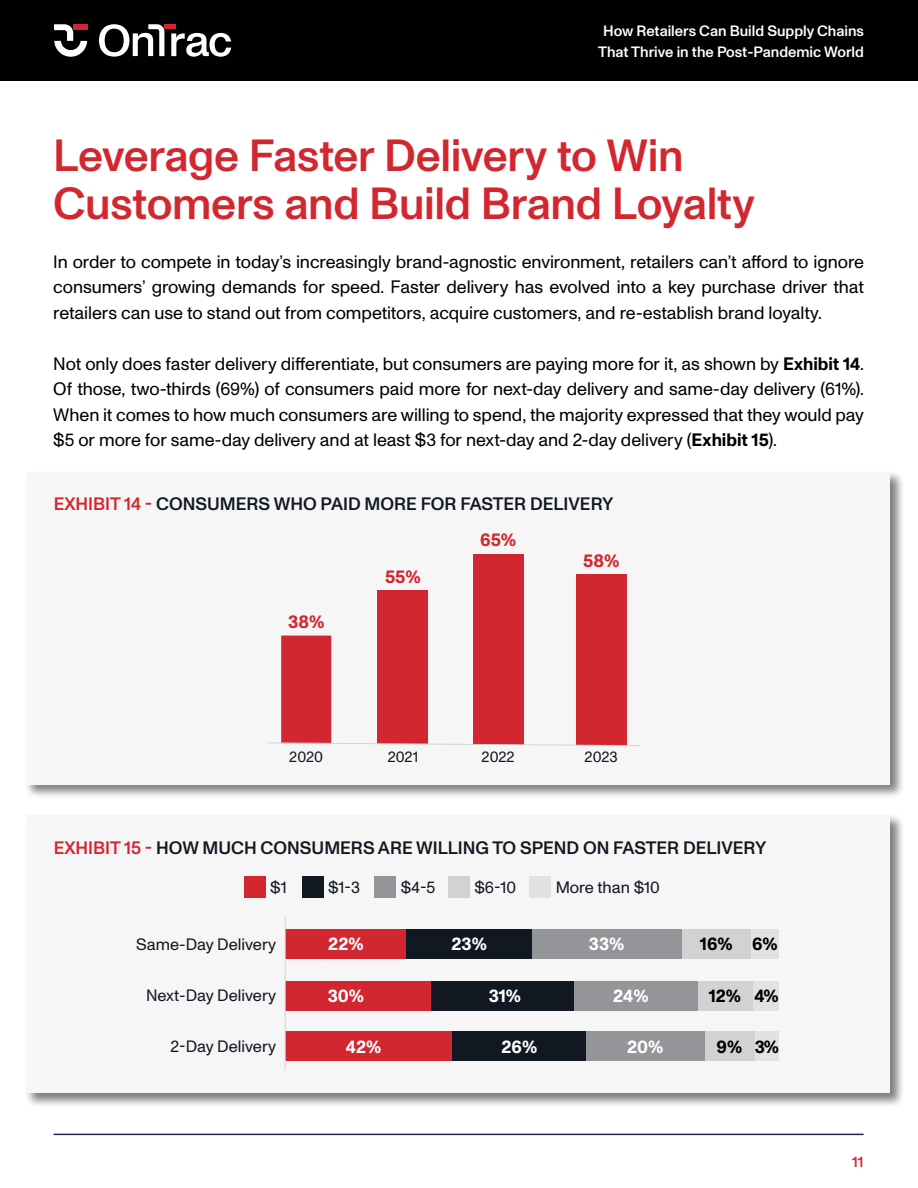
<style>
.page{position:relative;width:918px;height:1188px;background:#fff}
.page>*{position:absolute;margin:0;border:0;box-sizing:border-box;transform-origin:0 0}
.t1{font:500 45px/48px "Laser Ship Monument Grotesk";letter-spacing:-.01em;color:#d32730}
.t2{font:700 21px "Laser Ship Monument Grotesk";color:#111821}
.t3{font:700 18.15px "Laser Ship Monument Grotesk";color:#d22630}
.t4{font:18px/25.5px "Laser Ship Monument Grotesk";letter-spacing:-.005em;color:#000101;text-align:justify}
.t5{font:500 18px "Laser Ship Monument Grotesk";color:#111821}
.t6{font:700 18px "Laser Ship Monument Grotesk";color:#fff}
.t7{font:700 18px "Laser Ship Monument Grotesk";color:#000}
.t8{font:16.5px "Laser Ship Monument Grotesk";color:#111821}
.t9{font:15.15px "Laser Ship Monument Grotesk";color:#111821}
.t10{font:500 15px/21px "Laser Ship Monument Grotesk";color:#fff;text-align:center}
.t11{font:500 15px "Laser Ship Monument Grotesk";color:#d32730}
.s1{font-weight:700}
.s2{color:#d22630}
</style>
<div class="page">
<div style="left:0;top:0;width:918px;height:81px;background:#000101"></div>
<hr style="left:54px;top:1134px;width:810px;height:1px;background:#1d2758">
<svg style="left:54px;top:24px;width:33px;height:33px"></svg>
<div style="left:164px;top:24px;width:12px;height:5px;background:#d22630"></div>
<svg style="left:99px;top:24px;width:65px;height:33px"></svg>
<svg style="left:171px;top:33px;width:60px;height:24px"></svg>
<div style="left:24px;top:471px;width:881px;height:329px;background:#000;opacity:.5"></div>
<div style="left:26px;top:472px;width:864px;height:313px;background:#f6f6f6"></div>
<div style="left:24px;top:814px;width:881px;height:294px;background:#000;opacity:.5"></div>
<div style="left:26px;top:815px;width:864px;height:278px;background:#f6f6f6"></div>
<div style="left:281px;top:636px;width:50px;height:107px;background:#d22630"></div>
<div style="left:473px;top:554px;width:50px;height:191px;background:#d22630"></div>
<div style="left:576px;top:575px;width:50px;height:170px;background:#d22630"></div>
<div style="left:378px;top:590px;width:50px;height:154px;background:#d22630"></div>
<svg style="left:268px;top:742px;width:373px;height:4px"></svg>
<div style="left:754px;top:1032px;width:25px;height:29px;background:#e2e2e2"></div>
<div style="left:704px;top:1032px;width:50px;height:29px;background:#d2d2d2"></div>
<div style="left:697px;top:981px;width:56px;height:29px;background:#d2d2d2"></div>
<div style="left:697px;top:929px;width:82px;height:29px;background:#e2e2e2"></div>
<div style="left:375px;top:877px;width:21px;height:21px;background:#939598"></div>
<div style="left:302px;top:877px;width:21px;height:21px;background:#111821"></div>
<div style="left:448px;top:877px;width:22px;height:21px;background:#d2d2d2"></div>
<div style="left:529px;top:877px;width:22px;height:21px;background:#e2e2e2"></div>
<div style="left:245px;top:877px;width:21px;height:21px;background:#d22630"></div>
<div style="left:285px;top:1032px;width:168px;height:29px;background:#d22630"></div>
<div style="left:674px;top:929px;width:76px;height:29px;background:#d2d2d2"></div>
<div style="left:285px;top:929px;width:122px;height:29px;background:#d22630"></div>
<div style="left:407px;top:929px;width:125px;height:29px;background:#111821"></div>
<div style="left:532px;top:929px;width:149px;height:29px;background:#939598"></div>
<div style="left:453px;top:1032px;width:133px;height:29px;background:#111821"></div>
<div style="left:753px;top:981px;width:26px;height:29px;background:#e2e2e2"></div>
<div style="left:561px;top:981px;width:136px;height:29px;background:#939598"></div>
<div style="left:586px;top:1032px;width:118px;height:29px;background:#939598"></div>
<div style="left:428px;top:981px;width:146px;height:29px;background:#111821"></div>
<div style="left:285px;top:981px;width:146px;height:29px;background:#d22630"></div>
<hr style="left:285px;top:918px;width:1px;height:152px;background:#d2d2d2">
<p class="t10" style="left:598px;top:20px;width:267px">How Retailers Can Build Supply Chains<br>That Thrive in the Post-Pandemic World</p>
<h1 class="t1" style="left:53px;top:132px;width:703px">Leverage Faster Delivery to Win<br>Customers and Build Brand Loyalty</h1>
<p class="t4" style="left:53px;top:249px;width:812px">In order to compete in today’s increasingly brand-agnostic environment, retailers can’t afford to ignore consumers’ growing demands for speed. Faster delivery has evolved into a key purchase driver that retailers can use to stand out from competitors, acquire customers, and re-establish brand loyalty.</p>
<p class="t4" style="left:53px;top:351px;width:812px">Not only does faster delivery differentiate, but consumers are paying more for it, as shown by <span class="s1">Exhibit 14</span>.<br>Of those, two-thirds (69%) of consumers paid more for next-day delivery and same-day delivery (61%).<br>When it comes to how much consumers are willing to spend, the majority expressed that they would pay $5 or more for same-day delivery and at least $3 for next-day and 2-day delivery (<span class="s1">Exhibit 15</span>).</p>
<p class="t5" style="left:54px;top:493px;width:561px"><span class="s2">EXHIBIT 14 -</span> CONSUMERS WHO PAID MORE FOR FASTER DELIVERY</p>
<p class="t3" style="left:288px;top:611px;width:38px">38%</p>
<p class="t3" style="left:385px;top:566px;width:37px">55%</p>
<p class="t3" style="left:480px;top:529px;width:38px">65%</p>
<p class="t9" style="left:289px;top:748px;width:35px">2020</p>
<p class="t9" style="left:388px;top:748px;width:32px">2021</p>
<p class="t9" style="left:482px;top:748px;width:35px">2022</p>
<p class="t3" style="left:583px;top:550px;width:38px">58%</p>
<p class="t9" style="left:585px;top:748px;width:35px">2023</p>
<p class="t2" style="left:92px;top:831px;width:722px">HOW MUCH CONSUMERS ARE WILLING TO SPEND ON FASTER DELIVERY</p>
<p class="t5" style="left:54px;top:837px;width:714px"><span class="s2">EXHIBIT 15 -</span> HOW MUCH CONSUMERS ARE WILLING TO SPEND ON FASTER DELIVERY</p>
<p class="t8" style="left:270px;top:878px;width:18px">$1</p>
<p class="t8" style="left:328px;top:878px;width:33px">$1-3</p>
<p class="t8" style="left:401px;top:878px;width:36px">$4-5</p>
<p class="t8" style="left:474px;top:878px;width:43px">$6-10</p>
<p class="t8" style="left:556px;top:878px;width:106px">More than $10</p>
<p class="t8" style="left:136px;top:934px;width:141px">Same-Day Delivery</p>
<p class="t8" style="left:146px;top:986px;width:131px">Next-Day Delivery</p>
<p class="t8" style="left:170px;top:1037px;width:107px">2-Day Delivery</p>
<p class="t6" style="left:328px;top:933px;width:37px">22%</p>
<p class="t6" style="left:451px;top:933px;width:37px">23%</p>
<p class="t6" style="left:589px;top:933px;width:37px">33%</p>
<p class="t7" style="left:700px;top:933px;width:79px">16% 6%</p>
<p class="t6" style="left:613px;top:985px;width:37px">24%</p>
<p class="t6" style="left:627px;top:1036px;width:38px">20%</p>
<p class="t6" style="left:328px;top:985px;width:38px">30%</p>
<p class="t6" style="left:489px;top:985px;width:34px">31%</p>
<p class="t6" style="left:346px;top:1036px;width:37px">42%</p>
<p class="t6" style="left:502px;top:1036px;width:37px">26%</p>
<p class="t7" style="left:709px;top:985px;width:71px">12% 4%</p>
<p class="t7" style="left:717px;top:1036px;width:64px">9% 3%</p>
<p class="t11" style="left:852px;top:1153px;width:13px">11</p>
</div>
